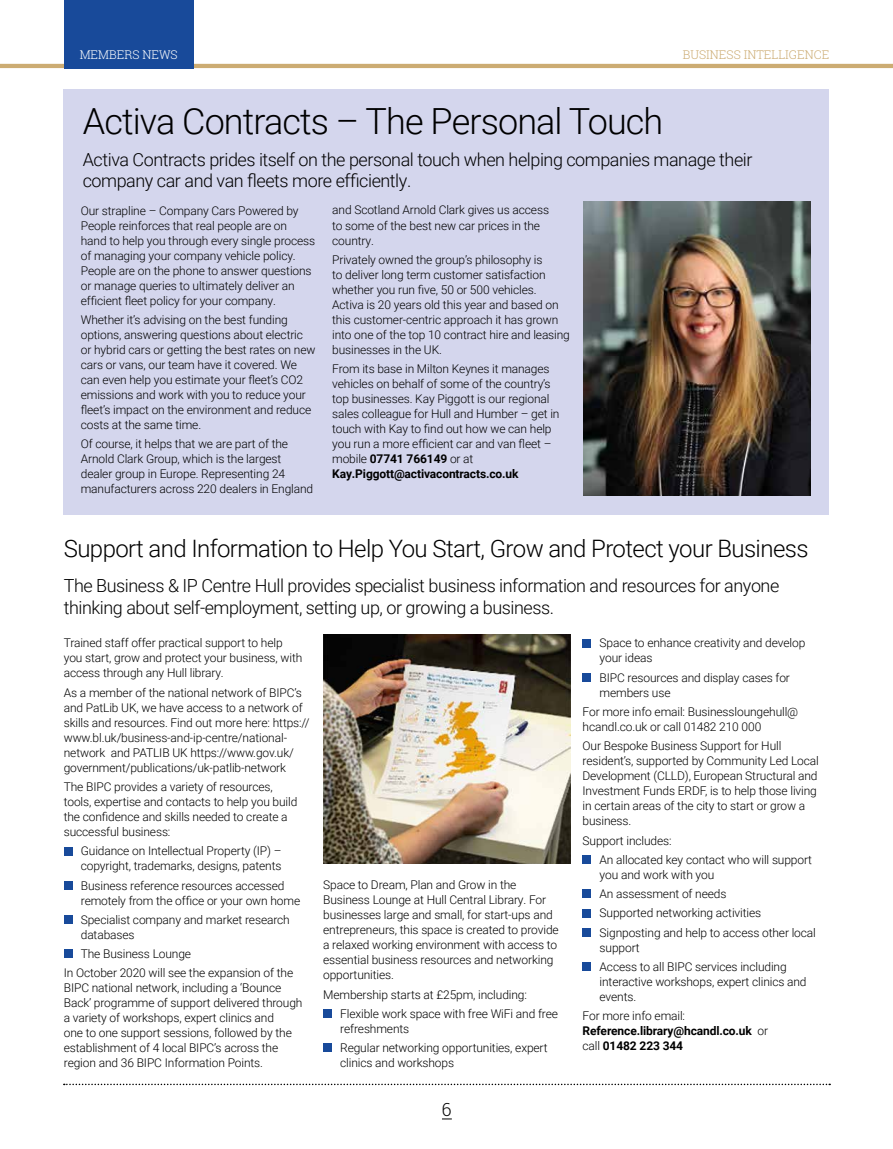
<style>
.page{position:relative;width:893px;height:1149px;background:#fff}
.page>*{position:absolute;margin:0;border:0;box-sizing:border-box;transform-origin:0 0}
.t1{font:300 36px "Roboto";letter-spacing:-.025em;color:#000}
.t2{font:300 24px "Roboto";letter-spacing:-.025em;color:#000}
.t3{font:300 18px/21.6px "Roboto";letter-spacing:-.025em;color:#000}
.t4{font:300 18px "Roboto Slab";color:#000}
.t5{font:300 12px/15px "Roboto";letter-spacing:-.01em;color:#000}
.t6{font:700 12px/15px "Roboto";letter-spacing:-.01em;color:#000}
.t7{font:300 12px "Roboto Slab";color:#ccac73}
.t8{font:300 12px "Roboto Slab";color:#fff}
.s1{font-weight:700}
.s2{font-weight:300}
</style>
<div class="page">
<div style="left:64px;top:89px;width:765px;height:425px;background:#d4d6ed"></div>
<hr style="left:0;top:64px;width:893px;height:4px;background:#ccac73">
<div style="left:64px;top:0;width:129px;height:68px;background:#184a9a"></div>
<svg style="left:64px;top:1083px;width:766px;height:1px"></svg>
<img style="left:584px;top:202px;width:226px;height:293px">
<div style="left:64px;top:846px;width:8px;height:9px;background:#184a9a"></div>
<div style="left:64px;top:880px;width:8px;height:9px;background:#184a9a"></div>
<div style="left:64px;top:915px;width:8px;height:8px;background:#184a9a"></div>
<div style="left:64px;top:949px;width:8px;height:8px;background:#184a9a"></div>
<div style="left:323px;top:1008px;width:9px;height:9px;background:#184a9a"></div>
<div style="left:323px;top:1043px;width:9px;height:8px;background:#184a9a"></div>
<div style="left:583px;top:638px;width:8px;height:9px;background:#184a9a"></div>
<div style="left:583px;top:673px;width:8px;height:8px;background:#184a9a"></div>
<div style="left:583px;top:855px;width:8px;height:8px;background:#184a9a"></div>
<div style="left:583px;top:889px;width:8px;height:8px;background:#184a9a"></div>
<div style="left:583px;top:908px;width:8px;height:9px;background:#184a9a"></div>
<div style="left:583px;top:927px;width:8px;height:9px;background:#184a9a"></div>
<div style="left:583px;top:962px;width:8px;height:8px;background:#184a9a"></div>
<img style="left:323px;top:634px;width:248px;height:229px">
<p class="t8" style="left:80px;top:46px;width:99px">MEMBERS NEWS</p>
<p class="t7" style="left:683px;top:46px;width:148px">BUSINESS INTELLIGENCE</p>
<h1 class="t1" style="left:83px;top:95px;width:582px">Activa Contracts – The Personal Touch</h1>
<h3 class="t3" style="left:83px;top:148px;width:671px">Activa Contracts prides itself on the personal touch when helping companies manage their company car and van fleets more efficiently.</h3>
<p class="t5" style="left:81px;top:202px;width:236px">Our strapline – Company Cars Powered by People reinforces that real people are on hand to help you through every single process of managing your company vehicle policy.<br>People are on the phone to answer questions or manage queries to ultimately deliver an efficient fleet policy for your company.</p>
<p class="t5" style="left:81px;top:311px;width:236px">Whether it’s advising on the best funding options, answering questions about electric or hybrid cars or getting the best rates on new cars or vans, our team have it covered. We can even help you estimate your fleet’s CO2 emissions and work with you to reduce your fleet’s impact on the environment and reduce costs at the same time.</p>
<p class="t5" style="left:81px;top:436px;width:234px">Of course, it helps that we are part of the Arnold Clark Group, which is the largest dealer group in Europe. Representing 24 manufacturers across 220 dealers in England</p>
<p class="t5" style="left:332px;top:202px;width:218px">and Scotland Arnold Clark gives us access to some of the best new car prices in the country.</p>
<p class="t5" style="left:332px;top:251px;width:239px">Privately owned the group’s philosophy is<br>to deliver long term customer satisfaction whether you run five, 50 or 500 vehicles.<br>Activa is 20 years old this year and based on this customer-centric approach it has grown into one of the top 10 contract hire and leasing businesses in the UK.</p>
<p class="t5" style="left:332px;top:361px;width:229px">From its base in Milton Keynes it manages vehicles on behalf of some of the country’s top businesses. Kay Piggott is our regional sales colleague for Hull and Humber – get in touch with Kay to find out how we can help you run a more efficient car and van fleet – mobile <span class="s1">07741 766149</span> or at <span class="s1">Kay.Piggott@activacontracts.co.uk</span></p>
<h2 class="t2" style="left:64px;top:532px;width:746px">Support and Information to Help You Start, Grow and Protect your Business</h2>
<h3 class="t3" style="left:64px;top:574px;width:717px">The Business &amp; IP Centre Hull provides specialist business information and resources for anyone thinking about self-employment, setting up, or growing a business.</h3>
<p class="t5" style="left:64px;top:635px;width:240px">Trained staff offer practical support to help you start, grow and protect your business, with access through any Hull library.</p>
<p class="t5" style="left:64px;top:684px;width:247px">As a member of the national network of BIPC’s and PatLib UK, we have access to a network of skills and resources. Find out more here: https:// www.bl.uk/business-and-ip-centre/national&shy;network and PATLIB UK https://www.gov.uk/ government/publications/uk-patlib-network</p>
<p class="t5" style="left:64px;top:778px;width:235px">The BIPC provides a variety of resources, tools, expertise and contacts to help you build the confidence and skills needed to create a successful business:</p>
<p class="t5" style="left:81px;top:842px;width:202px">Guidance on Intellectual Property (IP) – copyright, trademarks, designs, patents</p>
<p class="t5" style="left:81px;top:877px;width:221px">Business reference resources accessed remotely from the office or your own home</p>
<p class="t5" style="left:81px;top:911px;width:211px">Specialist company and market research databases</p>
<p class="t5" style="left:64px;top:943px;width:231px;line-height:19.2px;text-indent:17px">The Business Lounge<br>In October 2020 will see the expansion of the</p>
<p class="t5" style="left:64px;top:979px;width:240px">BIPC national network, including a ‘Bounce Back’ programme of support delivered through a variety of workshops, expert clinics and<br>one to one support sessions, followed by the establishment of 4 local BIPC’s across the region and 36 BIPC Information Points.</p>
<p class="t5" style="left:323px;top:876px;width:237px">Space to Dream, Plan and Grow in the Business Lounge at Hull Central Library. For businesses large and small, for start-ups and entrepreneurs, this space is created to provide a relaxed working environment with access to essential business resources and networking opportunities.</p>
<p class="t5" style="left:340px;top:983px;width:219px;line-height:19.2px;text-indent:-17px">Membership starts at £25pm, including:<br>Flexible work space with free WiFi and free</p>
<p class="t5" style="left:340px;top:1018px;width:209px;line-height:19.2px">refreshments<br>Regular networking opportunities, expert</p>
<p class="t5" style="left:340px;top:1054px;width:115px">clinics and workshops</p>
<h3 class="t4" style="left:442px;top:1096px;width:11px">6</h3>
<p class="t5" style="left:600px;top:635px;width:207px">Space to enhance creativity and develop your ideas</p>
<p class="t5" style="left:600px;top:669px;width:192px">BIPC resources and display cases for members use</p>
<p class="t5" style="left:583px;top:703px;width:217px">For more info email: Businessloungehull@ hcandl.co.uk or call 01482 210 000</p>
<p class="t5" style="left:583px;top:737px;width:238px">Our Bespoke Business Support for Hull resident’s, supported by Community Led Local Development (CLLD), European Structural and Investment Funds ERDF, is to help those living in certain areas of the city to start or grow a business.</p>
<p class="t5" style="left:600px;top:830px;width:214px;line-height:19.2px;text-indent:-17px">Support includes:<br>An allocated key contact who will support</p>
<p class="t5" style="left:600px;top:864px;width:218px;line-height:19.2px">you and work with you<br>An assessment of needs<br>Supported networking activities<br>Signposting and help to access other local</p>
<p class="t5" style="left:600px;top:937px;width:189px;line-height:19.2px">support<br>Access to all BIPC services including</p>
<p class="t5" style="left:600px;top:973px;width:209px">interactive workshops, expert clinics and events.</p>
<p class="t6" style="left:583px;top:1007px;width:187px"><span class="s2">For more info email:<br></span>Reference.library@hcandl.co.uk <span class="s2">or call</span> 01482 223 344</p>
</div>
